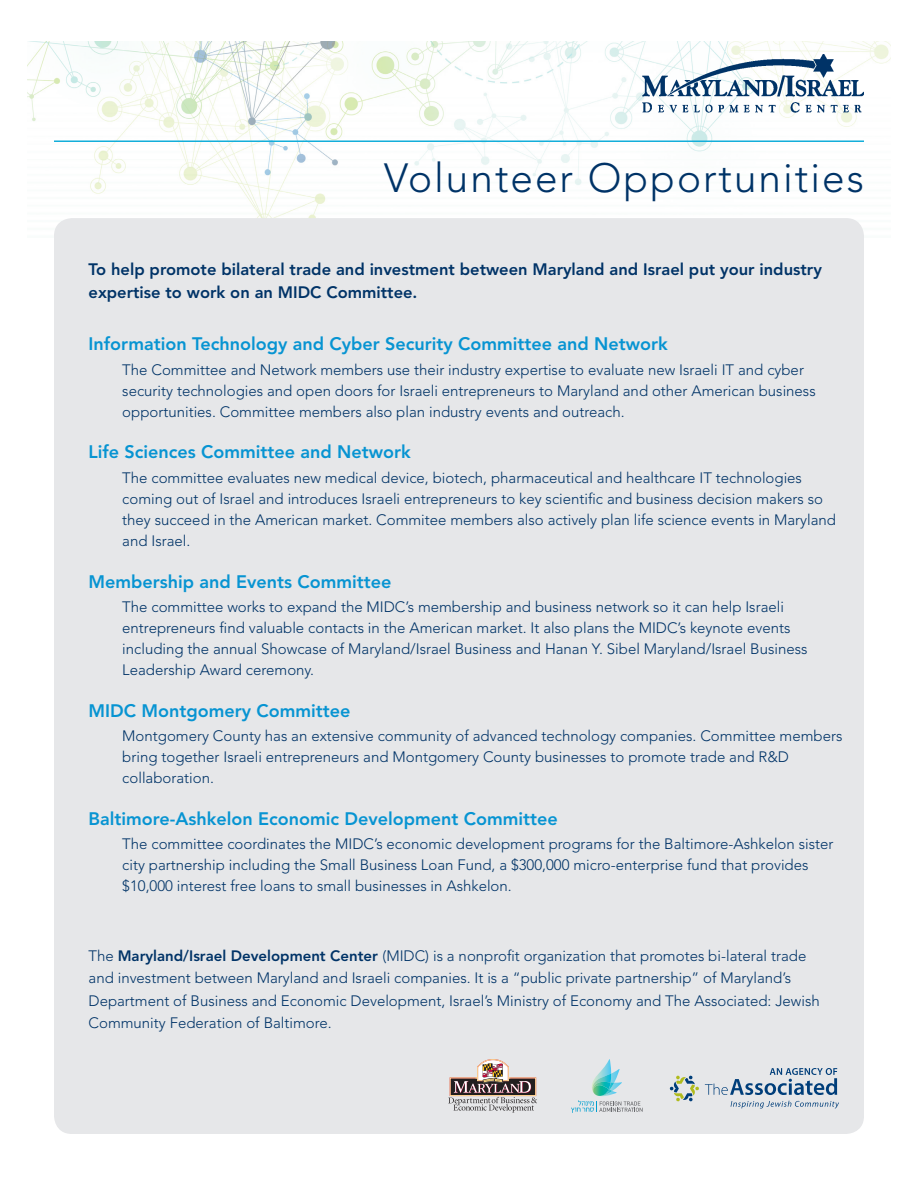
<style>
.page{position:relative;width:918px;height:1188px;background:#fff}
.page>*{position:absolute;margin:0;border:0;box-sizing:border-box;transform-origin:0 0}
.t1{font:300 40.5px "Avenir";letter-spacing:.05em;color:#003367}
.t2{font:800 18px "Avenir";color:#0794d2}
.t3{font:800 16.5px/22.5px "Avenir";color:#003367}
.t4{font:300 15px/21px "Avenir";color:#003367}
.s1{font-weight:800}
</style>
<div class="page">
<img style="left:27px;top:41px;width:864px;height:191px">
<img style="left:642px;top:54px;width:222px;height:58px">
<hr style="left:54px;top:140px;width:810px;height:2px;background:#13aeda">
<div style="left:54px;top:218px;width:810px;height:916px;background:#e6e7e9;border-radius:18px"></div>
<svg style="left:670px;top:1075px;width:29px;height:27px"></svg>
<svg style="left:731px;top:1101px;width:108px;height:8px"></svg>
<svg style="left:705px;top:1068px;width:132px;height:27px"></svg>
<svg style="left:448px;top:1059px;width:89px;height:53px"></svg>
<svg style="left:571px;top:1059px;width:72px;height:54px"></svg>
<img style="left:592px;top:1085px;width:17px;height:11px">
<p class="t1" style="left:384px;top:154px;width:481px">Volunteer Opportunities</p>
<p class="t3" style="left:89px;top:258px;width:735px">To help promote bilateral trade and investment between Maryland and Israel put your industry expertise to work on an MIDC Committee.</p>
<p class="t2" style="left:89px;top:333px;width:581px">Information Technology and Cyber Security Committee and Network</p>
<p class="t4" style="left:122px;top:359px;width:695px">The Committee and Network members use their industry expertise to evaluate new Israeli IT and cyber security technologies and open doors for Israeli entrepreneurs to Maryland and other American business opportunities. Committee members also plan industry events and outreach.</p>
<p class="t2" style="left:89px;top:442px;width:324px">Life Sciences Committee and Network</p>
<p class="t4" style="left:122px;top:467px;width:715px">The committee evaluates new medical device, biotech, pharmaceutical and healthcare IT technologies coming out of Israel and introduces Israeli entrepreneurs to key scientific and business decision makers so they succeed in the American market. Commitee members also actively plan life science events in Maryland and Israel.</p>
<p class="t2" style="left:89px;top:571px;width:304px">Membership and Events Committee</p>
<p class="t4" style="left:122px;top:596px;width:687px">The committee works to expand the MIDC’s membership and business network so it can help Israeli entrepreneurs find valuable contacts in the American market. It also plans the MIDC’s keynote events including the annual Showcase of Maryland/Israel Business and Hanan Y. Sibel Maryland/Israel Business Leadership Award ceremony.</p>
<p class="t2" style="left:89px;top:700px;width:263px">MIDC Montgomery Committee</p>
<p class="t4" style="left:122px;top:725px;width:722px">Montgomery County has an extensive community of advanced technology companies. Committee members bring together Israeli entrepreneurs and Montgomery County businesses to promote trade and R&amp;D collaboration.</p>
<p class="t2" style="left:89px;top:808px;width:471px">Baltimore-Ashkelon Economic Development Committee</p>
<p class="t4" style="left:122px;top:833px;width:713px">The committee coordinates the MIDC’s economic development programs for the Baltimore-Ashkelon sister city partnership including the Small Business Loan Fund, a $300,000 micro-enterprise fund that provides $10,000 interest free loans to small businesses in Ashkelon.</p>
<p class="t4" style="left:89px;top:945px;width:733px;line-height:22.5px">The <span class="s1">Maryland/Israel Development Center</span> (MIDC) is a nonprofit organization that promotes bi-lateral trade and investment between Maryland and Israeli companies. It is a “public private partnership” of Maryland’s Department of Business and Economic Development, Israel’s Ministry of Economy and The Associated: Jewish Community Federation of Baltimore.</p>
</div>
